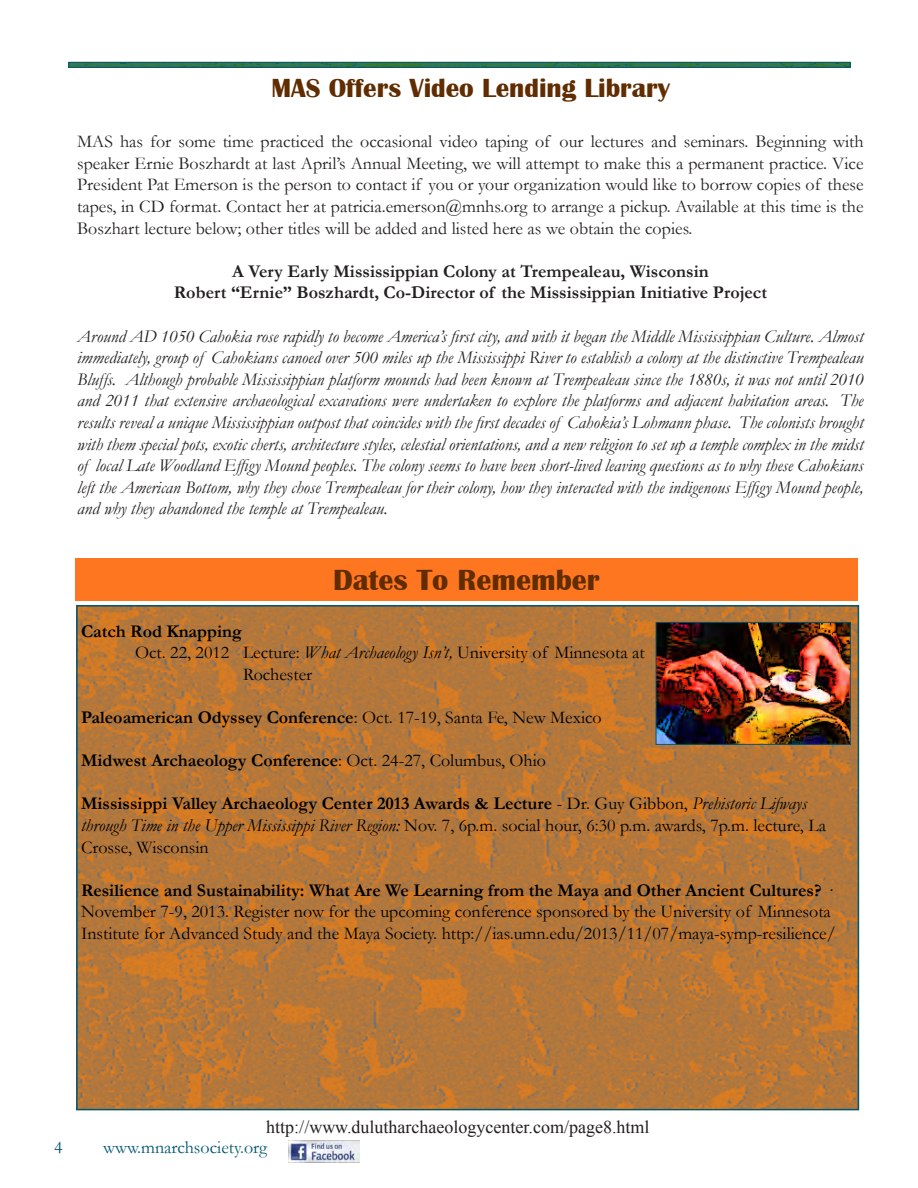
<style>
.page{position:relative;width:918px;height:1188px;background:#fff}
.page>*{position:absolute;margin:0;border:0;box-sizing:border-box;transform-origin:0 0}
.Author{font:700 30px "Britannic";color:#602c00}
.Article_Heading{font:700 27px "Britannic";color:#602c00}
.t1{font:italic 18px/21.6px "Garamond";color:#231f20;text-align:justify}
.t2{font:18px/21.6px "Garamond";color:#000}
.t3{font:18px/21.6px "Garamond";color:#231f20;text-align:justify}
.t4{font:700 18px "Garamond";color:#000}
.t5{font:700 18px "Garamond";color:#231f20}
.t6{font:18px "Times New Roman";color:#231f20}
.t7{font:18px "Garamond";color:#00556f}
.s1{font-style:italic}
.s2{font-weight:400}
.s3{font-weight:700}
</style>
<div class="page">
<img style="left:289px;top:1141px;width:71px;height:21px">
<img style="left:79px;top:608px;width:777px;height:499px">
<div style="left:75px;top:558px;width:783px;height:43px;background:#ff7620"></div>
<img style="left:658px;top:624px;width:190px;height:119px">
<div style="left:656px;top:622px;width:194px;height:123px;border:1px solid #00556f"></div>
<img style="left:71px;top:64px;width:777px;height:2px">
<div style="left:69px;top:62px;width:781px;height:6px;border:1px solid #00556f"></div>
<p class="Article_Heading" style="left:271px;top:73px;width:400px">MAS Offers Video Lending Library</p>
<p class="t3" style="left:77px;top:131px;width:788px">MAS has for some time practiced the occasional video taping of our lectures and seminars. Beginning with speaker Ernie Boszhardt at last April’s Annual Meeting, we will attempt to make this a permanent practice. Vice President Pat Emerson is the person to contact if you or your organization would like to borrow copies of these tapes, in CD format. Contact her at patricia.emerson@mnhs.org to arrange a pickup. Available at this time is the Boszhart lecture below; other titles will be added and listed here as we obtain the copies.</p>
<p class="t5" style="left:232px;top:260px;width:478px">A Very Early Mississippian Colony at Trempealeau, Wisconsin</p>
<p class="t5" style="left:174px;top:282px;width:595px">Robert “Ernie” Boszhardt, Co-Director of the Mississippian Initiative Project</p>
<p class="t1" style="left:77px;top:325px;width:788px">Around AD 1050 Cahokia rose rapidly to become America’s first city, and with it began the Middle Mississippian Culture. Almost immediately, group of Cahokians canoed over 500 miles up the Mississippi River to establish a colony at the distinctive Trempealeau Bluffs. Although probable Mississippian platform mounds had been known at Trempealeau since the 1880s, it was not until 2010 and 2011 that extensive archaeological excavations were undertaken to explore the platforms and adjacent habitation areas. The results reveal a unique Mississippian outpost that coincides with the first decades of Cahokia’s Lohmann phase. The colonists brought with them special pots, exotic cherts, architecture styles, celestial orientations, and a new religion to set up a temple complex in the midst of local Late Woodland Effigy Mound peoples. The colony seems to have been short-lived leaving questions as to why these Cahokians left the American Bottom, why they chose Trempealeau for their colony, how they interacted with the indigenous Effigy Mound people, and why they abandoned the temple at Trempealeau.</p>
<p class="Author" style="left:333px;top:563px;width:268px">Dates To Remember</p>
<p class="t4" style="left:81px;top:620px;width:162px">Catch Rod Knapping</p>
<p class="t2" style="left:243px;top:642px;width:403px;text-indent:-108px">Oct. 22, 2012 Lecture: <span class="s1">What Archaeology Isn’t,</span> University of Minnesota at<br>Rochester</p>
<p class="t4" style="left:81px;top:707px;width:522px">Paleoamerican Odyssey Conference<span class="s2">: Oct. 17-19, Santa Fe, New Mexico</span></p>
<p class="t4" style="left:81px;top:750px;width:467px">Midwest Archaeology Conference<span class="s2">: Oct. 24-27, Columbus, Ohio</span></p>
<p class="t2" style="left:81px;top:793px;width:747px"><span class="s3">Mississippi Valley Archaeology Center 2013 Awards &amp; Lecture</span> - Dr. Guy Gibbon, <span class="s1">Prehistoric Lifways through Time in the Upper Mississippi River Region:</span> Nov. 7, 6p.m. social hour, 6:30 p.m. awards, 7p.m. lecture, La<br>Crosse, Wisconsin</p>
<p class="t2" style="left:81px;top:879px;width:756px"><span class="s3">Resilience and Sustainability: What Are We Learning from the Maya and Other Ancient Cultures?</span> ·<br>November 7-9, 2013. Register now for the upcoming conference sponsored by the University of Minnesota<br>Institute for Advanced Study and the Maya Society. http://ias.umn.edu/2013/11/07/maya-symp-resilience/</p>
<p class="t6" style="left:266px;top:1115px;width:385px">http://www.dulutharchaeologycenter.com/page8.html</p>
<p class="t7" style="left:54px;top:1136px;width:10px">4</p>
<p class="t7" style="left:103px;top:1136px;width:166px">www.mnarchsociety.org</p>
</div>
